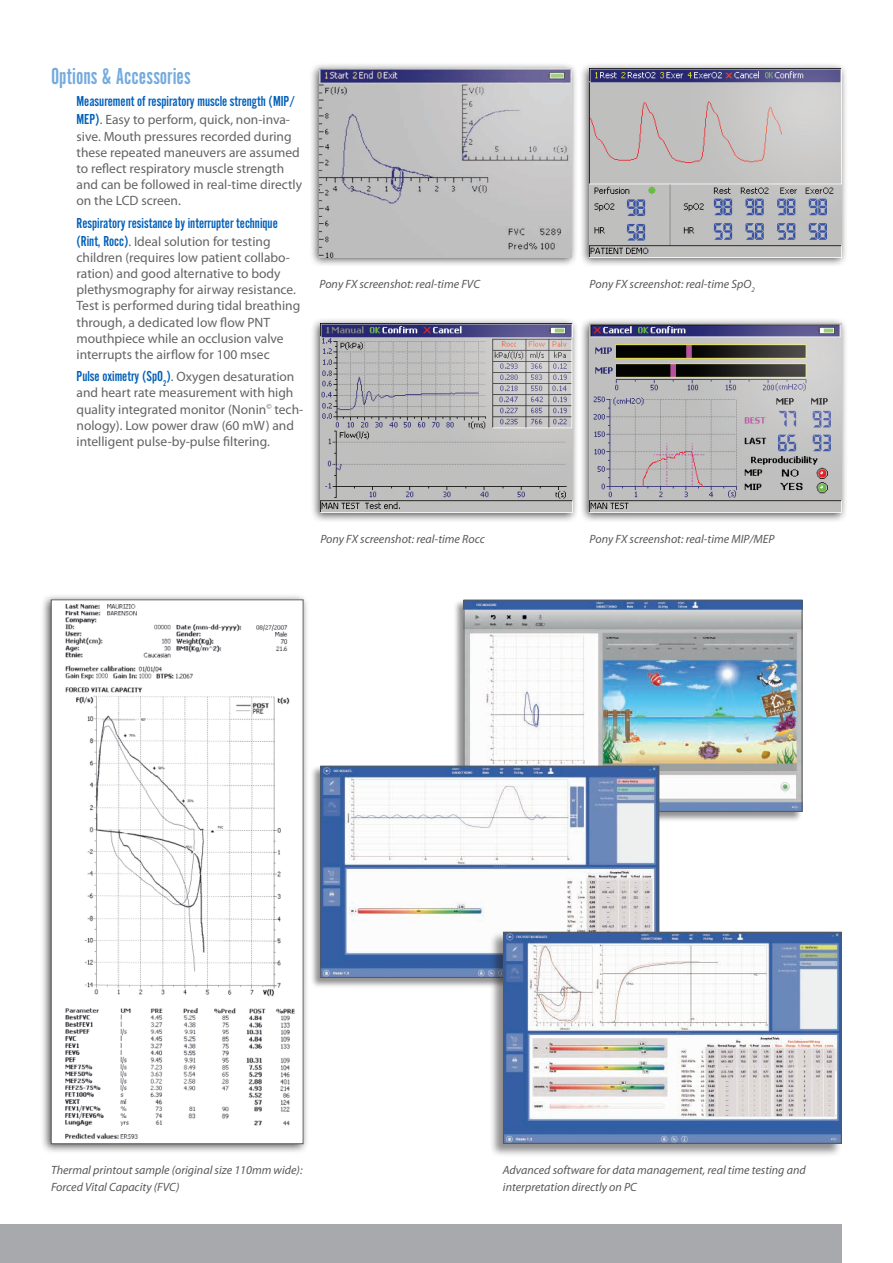
<style>
.page{position:relative;width:893px;height:1263px;background:#fff}
.page>*{position:absolute;margin:0;border:0;box-sizing:border-box;transform-origin:0 0}
.Title_-_Body{font:24px "Alternate Got No 1 D";color:#74aadd}
.t1{font:15px "Alternate Got No 2 D";color:#005fb9}
.t2{font:13.5px/16.2px "Myriad Pro";color:#636366}
.t3{font:italic 12px/16.5px "Myriad Pro";color:#57585a}
.s1{font-family:"Alternate Got No 2 D";font-size:15px;color:#005fb9}
</style>
<div class="page">
<div style="left:0;top:1225px;width:842px;height:38px;background:#a8a9ad"></div>
<div style="left:579px;top:62px;width:269px;height:206px;background:#231f20;opacity:.75"></div>
<img style="left:590px;top:68px;width:252px;height:189px">
<div style="left:453px;top:599px;width:350px;height:223px;background:#231f20;opacity:.5"></div>
<img style="left:465px;top:602px;width:335px;height:208px">
<div style="left:463px;top:600px;width:339px;height:212px;border:1px solid #57585a"></div>
<div style="left:310px;top:765px;width:350px;height:223px;background:#231f20;opacity:.5"></div>
<img style="left:322px;top:768px;width:335px;height:208px">
<div style="left:320px;top:766px;width:339px;height:212px;border:1px solid #57585a"></div>
<div style="left:489px;top:931px;width:353px;height:226px;background:#231f20;opacity:.5"></div>
<img style="left:505px;top:934px;width:335px;height:208px">
<div style="left:503px;top:932px;width:339px;height:212px;border:1px solid #57585a"></div>
<div style="left:310px;top:317px;width:269px;height:206px;background:#231f20;opacity:.75"></div>
<img style="left:320px;top:324px;width:253px;height:189px">
<div style="left:40px;top:593px;width:269px;height:561px;background:#231f20;opacity:.75"></div>
<img style="left:53px;top:602px;width:248px;height:540px">
<div style="left:51px;top:600px;width:252px;height:544px;border:1px solid #57585a"></div>
<div style="left:309px;top:62px;width:269px;height:206px;background:#231f20;opacity:.75"></div>
<img style="left:320px;top:68px;width:252px;height:189px">
<div style="left:579px;top:317px;width:269px;height:206px;background:#231f20;opacity:.75"></div>
<img style="left:590px;top:324px;width:252px;height:189px">
<p class="Title_-_Body" style="left:51px;top:63px;width:141px">Options &amp; Accessories</p>
<p class="t1" style="left:77px;top:93px;width:220px">Measurement of respiratory muscle strength (MIP/</p>
<p class="t2" style="left:77px;top:111px;width:227px"><span class="s1">MEP)</span>. Easy to perform, quick, non-inva&shy;sive. Mouth pressures recorded during these repeated maneuvers are assumed to reflect respiratory muscle strength and can be followed in real-time directly on the LCD screen.</p>
<p class="t1" style="left:77px;top:215px;width:203px">Respiratory resistance by interrupter technique</p>
<p class="t2" style="left:77px;top:233px;width:225px"><span class="s1">(Rint, Rocc)</span>. Ideal solution for testing children (requires low patient collabo&shy;ration) and good alternative to body plethysmography for airway resistance.<br>Test is performed during tidal breathing through, a dedicated low flow PNT mouthpiece while an occlusion valve interrupts the airflow for 100 msec</p>
<p class="t2" style="left:77px;top:368px;width:228px"><span class="s1">Pulse oximetry (SpO</span><sub>2</sub><span class="s1">)</span>. Oxygen desaturation and heart rate measurement with high quality integrated monitor (Nonin<sup>©</sup> tech&shy;nology). Low power draw (60 mW) and intelligent pulse-by-pulse filtering.</p>
<p class="t3" style="left:320px;top:275px;width:162px">Pony FX screenshot: real-time FVC</p>
<p class="t3" style="left:320px;top:531px;width:166px">Pony FX screenshot: real-time Rocc</p>
<p class="t3" style="left:590px;top:275px;width:167px">Pony FX screenshot: real-time SpO<sub>2</sub></p>
<p class="t3" style="left:590px;top:531px;width:187px">Pony FX screenshot: real-time MIP/MEP</p>
<p class="t3" style="left:51px;top:1162px;width:253px">Thermal printout sample (original size 110mm wide):<br>Forced Vital Capacity (FVC)</p>
<p class="t3" style="left:503px;top:1162px;width:304px">Advanced software for data management, real time testing and interpretation directly on PC</p>
</div>
